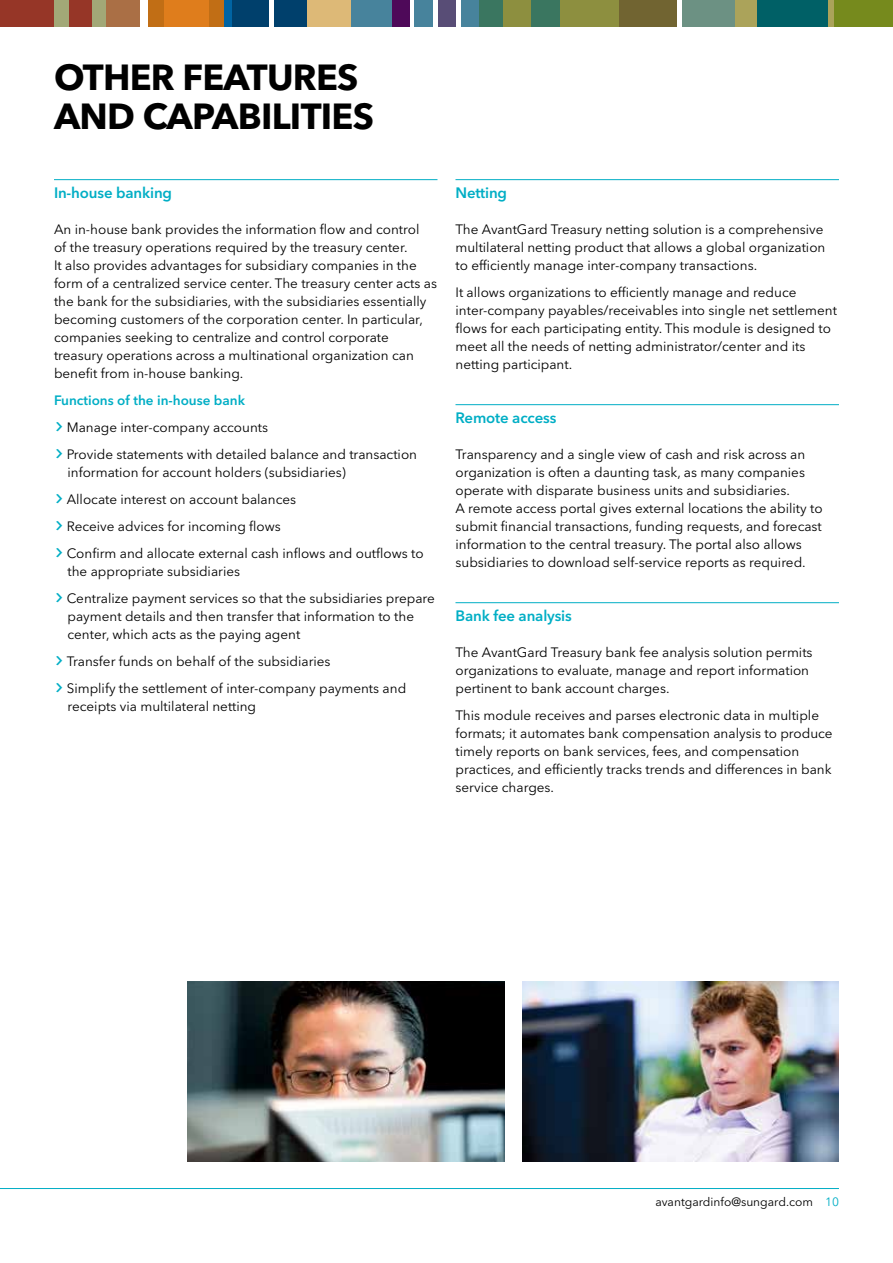
<style>
.page{position:relative;width:893px;height:1263px;background:#fff}
.page>*{position:absolute;margin:0;border:0;box-sizing:border-box;transform-origin:0 0}
.t1{font:700 36px/39px "Avenir Next LT Pro";letter-spacing:-.02em;color:#000}
.t2{font:600 15px "Avenir Next LT Pro";letter-spacing:-.01em;color:#00aec5}
.t3{font:13.5px/18px "Avenir Next LT Pro";color:#000}
.t4{font:12px "Avenir Next LT Pro";color:#000}
.s1{font-weight:600;color:#00aec5}
.s2{font-size:22.5px;color:#00aec5}
.s3{color:#00aec5}
</style>
<div class="page">
<hr style="left:0;top:1188px;width:839px;height:1px;background:#00aec5">
<div style="left:35px;top:0;width:78px;height:27px;background:#a2a877"></div>
<div style="left:69px;top:0;width:22px;height:27px;background:#963627"></div>
<div style="left:0;top:0;width:54px;height:27px;background:#963627"></div>
<div style="left:107px;top:0;width:36px;height:27px;background:#aa6f45"></div>
<div style="left:140px;top:0;width:9px;height:27px;background:#fff"></div>
<div style="left:149px;top:0;width:77px;height:27px;background:#c16e15"></div>
<div style="left:164px;top:0;width:45px;height:27px;background:#df7d1c"></div>
<div style="left:224px;top:0;width:8px;height:27px;background:#0064a3"></div>
<div style="left:232px;top:0;width:76px;height:27px;background:#00406c"></div>
<hr style="left:269px;top:0;width:4px;height:27px;background:#fff">
<div style="left:307px;top:0;width:45px;height:27px;background:#ddb977"></div>
<div style="left:351px;top:0;width:45px;height:27px;background:#47839c"></div>
<div style="left:392px;top:0;width:19px;height:27px;background:#4e0959"></div>
<div style="left:410px;top:0;width:5px;height:27px;background:#fff"></div>
<div style="left:415px;top:0;width:19px;height:27px;background:#47839c"></div>
<div style="left:438px;top:0;width:19px;height:27px;background:#584d76"></div>
<hr style="left:433px;top:0;width:4px;height:27px;background:#fff">
<div style="left:461px;top:0;width:19px;height:27px;background:#47839c"></div>
<div style="left:479px;top:0;width:84px;height:27px;background:#3a7660"></div>
<div style="left:503px;top:0;width:27px;height:27px;background:#8d8f3f"></div>
<div style="left:560px;top:0;width:65px;height:27px;background:#8d8f3f"></div>
<div style="left:620px;top:0;width:64px;height:27px;background:#716431"></div>
<div style="left:678px;top:0;width:64px;height:27px;background:#6c9183"></div>
<hr style="left:678px;top:0;width:4px;height:27px;background:#fff">
<div style="left:735px;top:0;width:100px;height:27px;background:#aba35a"></div>
<div style="left:757px;top:0;width:71px;height:27px;background:#006066"></div>
<div style="left:834px;top:0;width:59px;height:27px;background:#768a1d"></div>
<hr style="left:54px;top:179px;width:383px;height:1px;background:#00aec5">
<hr style="left:455px;top:179px;width:384px;height:1px;background:#00aec5">
<hr style="left:455px;top:404px;width:384px;height:1px;background:#00aec5">
<hr style="left:455px;top:602px;width:384px;height:1px;background:#00aec5">
<img style="left:522px;top:981px;width:317px;height:180px">
<img style="left:188px;top:981px;width:316px;height:180px">
<h1 class="t1" style="left:54px;top:58px;width:322px">OTHER FEATURES<br>AND CAPABILITIES</h1>
<p class="t2" style="left:54px;top:184px;width:120px">In-house banking</p>
<p class="t3" style="left:54px;top:220px;width:385px">An in-house bank provides the information flow and control<br>of the treasury operations required by the treasury center.<br>It also provides advantages for subsidiary companies in the form of a centralized service center. The treasury center acts as the bank for the subsidiaries, with the subsidiaries essentially becoming customers of the corporation center. In particular, companies seeking to centralize and control corporate treasury operations across a multinational organization can benefit from in-house banking.</p>
<p class="t3" style="left:54px;top:387px;width:365px;line-height:27px"><span class="s1">Functions of the in-house bank<br></span><span class="s2">›</span> Manage inter-company accounts<br><span class="s2">›</span> Provide statements with detailed balance and transaction</p>
<p class="t3" style="left:54px;top:459px;width:371px;line-height:27px;text-indent:13px">information for account holders (subsidiaries)<br><span class="s2">›</span> Allocate interest on account balances<br><span class="s2">›</span> Receive advices for incoming flows<br><span class="s2">›</span> Confirm and allocate external cash inflows and outflows to</p>
<p class="t3" style="left:54px;top:558px;width:382px;line-height:27px;text-indent:13px">the appropriate subsidiaries<br><span class="s2">›</span> Centralize payment services so that the subsidiaries prepare</p>
<p class="t3" style="left:67px;top:607px;width:348px">payment details and then transfer that information to the center, which acts as the paying agent</p>
<p class="t3" style="left:54px;top:648px;width:354px;line-height:27px"><span class="s2">›</span> Transfer funds on behalf of the subsidiaries<br><span class="s2">›</span> Simplify the settlement of inter-company payments and</p>
<p class="t3" style="left:67px;top:697px;width:190px">receipts via multilateral netting</p>
<p class="t2" style="left:455px;top:184px;width:53px">Netting</p>
<p class="t3" style="left:455px;top:220px;width:371px">The AvantGard Treasury netting solution is a comprehensive multilateral netting product that allows a global organization to efficiently manage inter-company transactions.</p>
<p class="t3" style="left:455px;top:283px;width:383px">It allows organizations to efficiently manage and reduce inter-company payables/receivables into single net settlement flows for each participating entity. This module is designed to meet all the needs of netting administrator/center and its netting participant.</p>
<p class="t2" style="left:455px;top:409px;width:102px">Remote access</p>
<p class="t3" style="left:455px;top:445px;width:369px">Transparency and a single view of cash and risk across an organization is often a daunting task, as many companies operate with disparate business units and subsidiaries.<br>A remote access portal gives external locations the ability to submit financial transactions, funding requests, and forecast information to the central treasury. The portal also allows subsidiaries to download self-service reports as required.</p>
<p class="t2" style="left:455px;top:607px;width:118px">Bank fee analysis</p>
<p class="t3" style="left:455px;top:643px;width:359px">The AvantGard Treasury bank fee analysis solution permits organizations to evaluate, manage and report information pertinent to bank account charges.</p>
<p class="t3" style="left:455px;top:706px;width:379px">This module receives and parses electronic data in multiple formats; it automates bank compensation analysis to produce timely reports on bank services, fees, and compensation practices, and efficiently tracks trends and differences in bank service charges.</p>
<p class="t4" style="left:655px;top:1195px;width:185px">avantgardinfo@sungard.com <span class="s3">10</span></p>
</div>
